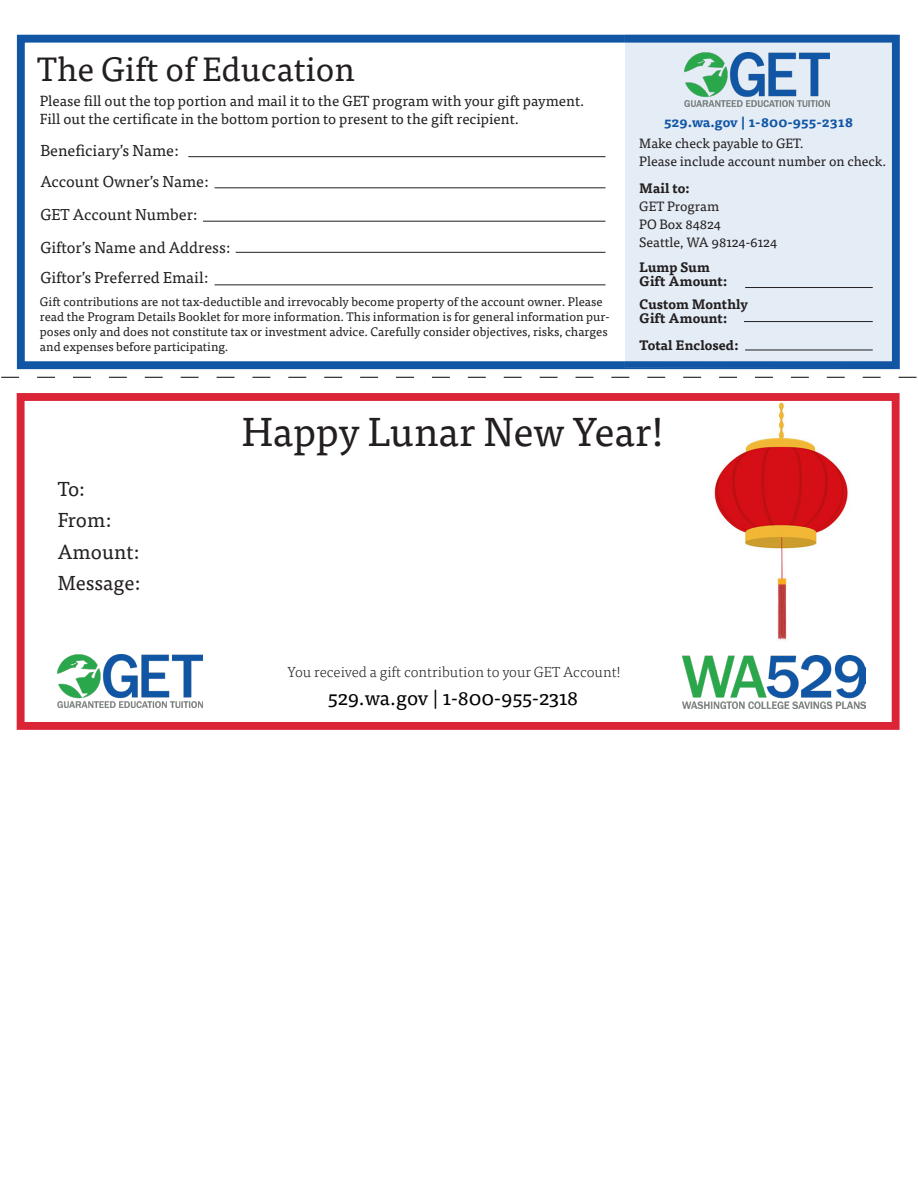
<style>
.page{position:relative;width:918px;height:1188px;background:#fff}
.page>*{position:absolute;margin:0;border:0;box-sizing:border-box;transform-origin:0 0}
.t1{font:40.5px "Tisa Pro";color:#231f20}
.t2{font:33.75px "Tisa Pro";color:#231f20}
.t3{font:20.25px "Tisa Pro";color:#000}
.t4{font:20.25px "Tisa Pro";color:#231f20}
.t5{font:15.75px "Tisa Pro";color:#231f20}
.t6{font:14.7px/18px "Tisa Pro";color:#231f20}
.t7{font:300 14.7px "Tisa Pro";color:#231f20}
.t8{font:13.5px "Tisa Pro";color:#231f20}
.t9{font:700 13.5px/13.5px "Tisa Pro";color:#231f20}
.t10{font:700 13.5px "Tisa Pro";color:#1056a5}
.t11{font:12.3px/14.9px "Tisa Pro";color:#231f20}
</style>
<div class="page">
<img style="left:714px;top:402px;width:134px;height:239px">
<div style="left:17px;top:35px;width:883px;height:334px;border:8px solid #1056a5"></div>
<div style="left:625px;top:34px;width:270px;height:334px;background:#e4ecf5"></div>
<hr style="left:188px;top:156px;width:417px;height:1px;background:#231f20">
<hr style="left:215px;top:188px;width:390px;height:1px;background:#231f20">
<hr style="left:203px;top:221px;width:402px;height:1px;background:#231f20">
<hr style="left:236px;top:252px;width:369px;height:1px;background:#231f20">
<hr style="left:215px;top:285px;width:390px;height:1px;background:#231f20">
<svg style="left:1px;top:377px;width:916px;height:1px"></svg>
<hr style="left:745px;top:350px;width:128px;height:1px;background:#231f20">
<hr style="left:745px;top:287px;width:128px;height:1px;background:#231f20">
<hr style="left:744px;top:321px;width:129px;height:1px;background:#231f20">
<img style="left:684px;top:52px;width:146px;height:54px">
<img style="left:57px;top:654px;width:146px;height:54px">
<img style="left:682px;top:656px;width:184px;height:52px">
<div style="left:17px;top:393px;width:883px;height:337px;border:8px solid #db2537"></div>
<p class="t2" style="left:37px;top:44px;width:319px">The Gift of Education</p>
<p class="t6" style="left:40px;top:91px;width:546px">Please fill out the top portion and mail it to the GET program with your gift payment.<br>Fill out the certificate in the bottom portion to present to the gift recipient.</p>
<p class="t5" style="left:40px;top:139px;width:140px">Beneficiary’s Name:</p>
<p class="t5" style="left:40px;top:170px;width:170px">Account Owner’s Name:</p>
<p class="t5" style="left:40px;top:203px;width:159px">GET Account Number:</p>
<p class="t5" style="left:40px;top:236px;width:192px">Giftor’s Name and Address:</p>
<p class="t5" style="left:40px;top:266px;width:170px">Giftor’s Preferred Email:</p>
<p class="t11" style="left:40px;top:294px;width:571px">Gift contributions are not tax-deductible and irrevocably become property of the account owner. Please read the Program Details Booklet for more information. This information is for general information pur&shy;poses only and does not constitute tax or investment advice. Carefully consider objectives, risks, charges and expenses before participating.</p>
<p class="t10" style="left:664px;top:111px;width:191px">529.wa.gov | 1-800-955-2318</p>
<p class="t8" style="left:639px;top:134px;width:166px">Make check payable to GET.</p>
<p class="t8" style="left:639px;top:152px;width:249px">Please include account number on check.</p>
<p class="t9" style="left:639px;top:181px;width:52px">Mail to:</p>
<p class="t8" style="left:639px;top:197px;width:81px">GET Program</p>
<p class="t8" style="left:639px;top:215px;width:83px">PO Box 84824</p>
<p class="t8" style="left:639px;top:233px;width:139px">Seattle, WA 98124-6124</p>
<p class="t9" style="left:639px;top:260px;width:90px">Lump Sum<br>Gift Amount:</p>
<p class="t9" style="left:639px;top:297px;width:110px">Custom Monthly<br>Gift Amount:</p>
<p class="t9" style="left:639px;top:337px;width:101px">Total Enclosed:</p>
<p class="t4" style="left:58px;top:474px;width:29px">To:</p>
<p class="t4" style="left:58px;top:505px;width:55px">From:</p>
<p class="t4" style="left:58px;top:537px;width:83px">Amount:</p>
<p class="t4" style="left:58px;top:568px;width:84px">Message:</p>
<p class="t1" style="left:242px;top:402px;width:424px">Happy Lunar New Year!</p>
<p class="t7" style="left:288px;top:662px;width:335px">You received a gift contribution to your GET Account!</p>
<p class="t3" style="left:328px;top:683px;width:252px">529.wa.gov | 1-800-955-2318</p>
</div>
